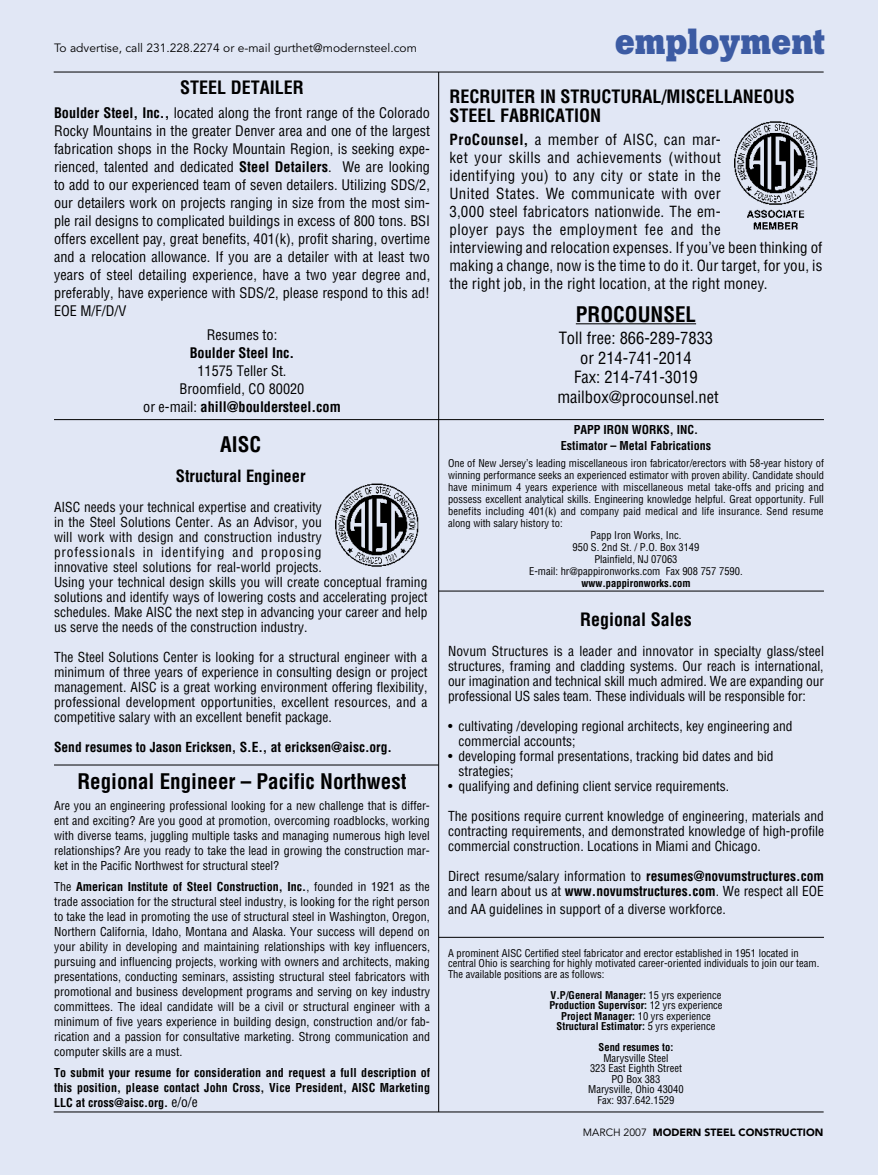
<style>
.page{position:relative;width:878px;height:1175px;background:#fff}
.page>*{position:absolute;margin:0;border:0;box-sizing:border-box;transform-origin:0 0}
.t1{font:700 36px "Boton";color:#3c5ba3}
.t2{font:700 condensed 21px "Helvetica";color:#000}
.t3{font:700 condensed 18px/19.5px "Helvetica";color:#000}
.t4{font:condensed 16.5px/19.5px "Helvetica";color:#000;text-align:center}
.t5{font:700 condensed 16.5px "Helvetica";color:#000}
.t6{font:condensed 15px/18px "Helvetica";letter-spacing:.02em;color:#000}
.t7{font:condensed 14.25px/18px "Helvetica";color:#000;text-align:justify}
.t8{font:700 condensed 14.25px "Helvetica";color:#000}
.t9{font:condensed 13.5px/15px "Helvetica";color:#000}
.t10{font:700 condensed 13.5px "Helvetica";color:#000}
.t11{font:condensed 12px/15px "Helvetica";color:#000;text-align:justify}
.t12{font:700 condensed 12px/15px "Helvetica";color:#000;text-align:center}
.t13{font:12px "Avenir LT Std";color:#000}
.t14{font:condensed 10.5px/10.5px "Helvetica";color:#000}
.t15{font:700 condensed 10.5px/10.5px "Helvetica";color:#000;text-align:center}
.t16{font:900 10.5px "Avenir LT Std";color:#000}
.s1{font-weight:700}
.s2{font-weight:400;font-size:13.5px}
.s3{font-weight:400}
</style>
<div class="page">
<div style="left:0;top:0;width:878px;height:1174px;background:#e1e7f5"></div>
<hr style="left:576px;top:323px;width:120px;height:1px;background:#000">
<img style="left:734px;top:121px;width:84px;height:109px">
<hr style="left:438px;top:591px;width:385px;height:1px;background:#000">
<hr style="left:438px;top:72px;width:1px;height:1040px;background:#000">
<hr style="left:54px;top:419px;width:769px;height:1px;background:#000">
<hr style="left:54px;top:72px;width:769px;height:1px;background:#000">
<hr style="left:54px;top:1111px;width:769px;height:1px;background:#000">
<hr style="left:54px;top:764px;width:384px;height:1px;background:#000">
<img style="left:335px;top:483px;width:84px;height:84px">
<hr style="left:438px;top:937px;width:385px;height:1px;background:#000">
<p class="t13" style="left:54px;top:41px;width:364px">To advertise, call 231.228.2274 or e-mail gurthet@modernsteel.com</p>
<h3 class="t3" style="left:180px;top:78px;width:125px">STEEL DETAILER</h3>
<p class="t7" style="left:54px;top:104px;width:378px"><span class="s1">Boulder Steel, Inc.,</span> located along the front range of the Colorado Rocky Mountains in the greater Denver area and one of the largest fabrication shops in the Rocky Mountain Region, is seeking expe&shy;rienced, talented and dedicated <span class="s1">Steel Detailers</span>. We are looking to add to our experienced team of seven detailers. Utilizing SDS/2, our detailers work on projects ranging in size from the most sim&shy;ple rail designs to complicated buildings in excess of 800 tons. BSI offers excellent pay, great benefits, 401(k), profit sharing, overtime and a relocation allowance. If you are a detailer with at least two years of steel detailing experience, have a two year degree and, preferably, have experience with SDS/2, please respond to this ad!<br>EOE M/F/D/V</p>
<p class="t7" style="left:207px;top:326px;width:72px">Resumes to:</p>
<p class="t8" style="left:190px;top:344px;width:106px">Boulder Steel Inc.</p>
<p class="t7" style="left:143px;top:362px;width:199px;text-align:center">11575 Teller St.<br>Broomfield, CO 80020<br>or e-mail: <span class="s1">ahill@bouldersteel.com</span></p>
<h2 class="t2" style="left:220px;top:431px;width:42px">AISC</h2>
<p class="t5" style="left:176px;top:465px;width:131px">Structural Engineer</p>
<p class="t9" style="left:54px;top:499px;width:375px">AISC needs your technical expertise and creativity<br>in the Steel Solutions Center. As an Advisor, you<br>will work with design and construction industry<br>professionals in identifying and proposing<br>innovative steel solutions for real-world projects.<br>Using your technical design skills you will create conceptual framing solutions and identify ways of lowering costs and accelerating project schedules. Make AISC the next step in advancing your career and help us serve the needs of the construction industry.</p>
<p class="t9" style="left:54px;top:649px;width:375px;text-align:justify">The Steel Solutions Center is looking for a structural engineer with a minimum of three years of experience in consulting design or project management. AISC is a great working environment offering flexibility, professional development opportunities, excellent resources, and a competitive salary with an excellent benefit package.</p>
<p class="t10" style="left:54px;top:738px;width:339px">Send resumes to Jason Ericksen, S.E., at ericksen@aisc.org.</p>
<h2 class="t2" style="left:77px;top:768px;width:331px">Regional Engineer – Pacific Northwest</h2>
<p class="t11" style="left:54px;top:798px;width:377px">Are you an engineering professional looking for a new challenge that is differ&shy;ent and exciting? Are you good at promotion, overcoming roadblocks, working with diverse teams, juggling multiple tasks and managing numerous high level relationships? Are you ready to take the lead in growing the construction mar&shy;ket in the Pacific Northwest for structural steel?</p>
<p class="t11" style="left:54px;top:879px;width:377px">The <span class="s1">American Institute of Steel Construction, Inc.</span>, founded in 1921 as the trade association for the structural steel industry, is looking for the right person to take the lead in promoting the use of structural steel in Washington, Oregon, Northern California, Idaho, Montana and Alaska. Your success will depend on your ability in developing and maintaining relationships with key influencers, pursuing and influencing projects, working with owners and architects, making presentations, conducting seminars, assisting structural steel fabricators with promotional and business development programs and serving on key industry committees. The ideal candidate will be a civil or structural engineer with a minimum of five years experience in building design, construction and/or fab&shy;rication and a passion for consultative marketing. Strong communication and computer skills are a must.</p>
<p class="t12" style="left:54px;top:1065px;width:378px;text-align:justify">To submit your resume for consideration and request a full description of this position, please contact John Cross, Vice President, AISC Marketing LLC at cross@aisc.org. <span class="s2">e/o/e</span></p>
<h1 class="t1" style="left:614px;top:20px;width:212px">employment</h1>
<h3 class="t3" style="left:449px;top:86px;width:347px">RECRUITER IN STRUCTURAL/MISCELLANEOUS<br>STEEL FABRICATION</h3>
<p class="t6" style="left:449px;top:130px;width:374px"><span class="s1">ProCounsel,</span> a member of AISC, can mar-<br>ket your skills and achievements (without<br>identifying you) to any city or state in the<br>United States. We communicate with over<br>3,000 steel fabricators nationwide. The em-<br>ployer pays the employment fee and the<br>interviewing and relocation expenses. If you’ve been thinking of making a change, now is the time to do it. Our target, for you, is the right job, in the right location, at the right money.</p>
<h2 class="t2" style="left:576px;top:301px;width:122px">PROCOUNSEL</h2>
<p class="t4" style="left:557px;top:328px;width:163px">Toll free: 866-289-7833 or 214-741-2014<br>Fax: 214-741-3019 mailbox@procounsel.net</p>
<p class="t12" style="left:560px;top:421px;width:152px;line-height:16.5px">PAPP IRON WORKS, INC.<br>Estimator – Metal Fabrications</p>
<p class="t14" style="left:448px;top:457px;width:377px">One of New Jersey’s leading miscellaneous iron fabricator/erectors with 58-year history of</p>
<p class="t14" style="left:448px;top:469px;width:377px">winning performance seeks an experienced estimator with proven ability. Candidate should</p>
<p class="t14" style="left:448px;top:481px;width:377px">have minimum 4 years experience with miscellaneous metal take-offs and pricing and</p>
<p class="t14" style="left:448px;top:493px;width:377px">possess excellent analytical skills. Engineering knowledge helpful. Great opportunity. Full</p>
<p class="t14" style="left:448px;top:505px;width:377px">benefits including 401(k) and company paid medical and life insurance. Send resume</p>
<p class="t14" style="left:448px;top:517px;width:116px">along with salary history to:</p>
<p class="t14" style="left:590px;top:529px;width:92px">Papp Iron Works, Inc.</p>
<p class="t14" style="left:572px;top:541px;width:128px">950 S. 2nd St. / P.O. Box 3149</p>
<p class="t14" style="left:594px;top:553px;width:85px">Plainfield, NJ 07063</p>
<p class="t14" style="left:529px;top:565px;width:215px">E-mail: hr@pappironworks.com Fax 908 757 7590.</p>
<p class="t15" style="left:581px;top:577px;width:111px">www.pappironworks.com</p>
<h3 class="t3" style="left:580px;top:609px;width:113px">Regional Sales</h3>
<p class="t9" style="left:448px;top:643px;width:377px;text-align:justify">Novum Structures is a leader and innovator in specialty glass/steel structures, framing and cladding systems. Our reach is international, our imagination and technical skill much admired. We are expanding our professional US sales team. These individuals will be responsible for:</p>
<p class="t9" style="left:458px;top:718px;width:335px;text-indent:-11px">• cultivating /developing regional architects, key engineering and commercial accounts;</p>
<p class="t9" style="left:458px;top:748px;width:316px;text-indent:-11px">• developing formal presentations, tracking bid dates and bid strategies;</p>
<p class="t9" style="left:448px;top:778px;width:283px">• qualifying and defining client service requirements.</p>
<p class="t9" style="left:448px;top:808px;width:378px;text-align:justify">The positions require current knowledge of engineering, materials and contracting requirements, and demonstrated knowledge of high-profile commercial construction. Locations in Miami and Chicago.</p>
<p class="t9" style="left:448px;top:868px;width:377px">Direct resume/salary information to <span class="s1">resumes@novumstructures.com </span>and learn about us at <span class="s1">www.novumstructures.com</span>. We respect all EOE</p>
<p class="t9" style="left:448px;top:901px;width:279px">and AA guidelines in support of a diverse workforce.</p>
<p class="t14" style="left:448px;top:947px;width:373px">A prominent AISC Certified steel fabricator and erector established in 1951 located in central Ohio is searching for highly motivated career-oriented individuals to join our team.<br>The available positions are as follows:</p>
<p class="t15" style="left:549px;top:989px;width:175px">V.P/General Manager: <span class="s3">15 yrs experience </span>Production Supervisor: <span class="s3">12 yrs experience </span>Project Manager: <span class="s3">10 yrs experience </span>Structural Estimator: <span class="s3">5 yrs experience</span></p>
<p class="t15" style="left:598px;top:1042px;width:76px">Send resumes to:</p>
<p class="t14" style="left:588px;top:1052px;width:97px;text-align:center">Marysville Steel<br>323 East Eighth Street<br>PO Box 383<br>Marysville, Ohio 43040<br>Fax: 937.642.1529</p>
<p class="t16" style="left:583px;top:1125px;width:242px"><span class="s3">MARCH 2007</span> MODERN STEEL CONSTRUCTION</p>
</div>
